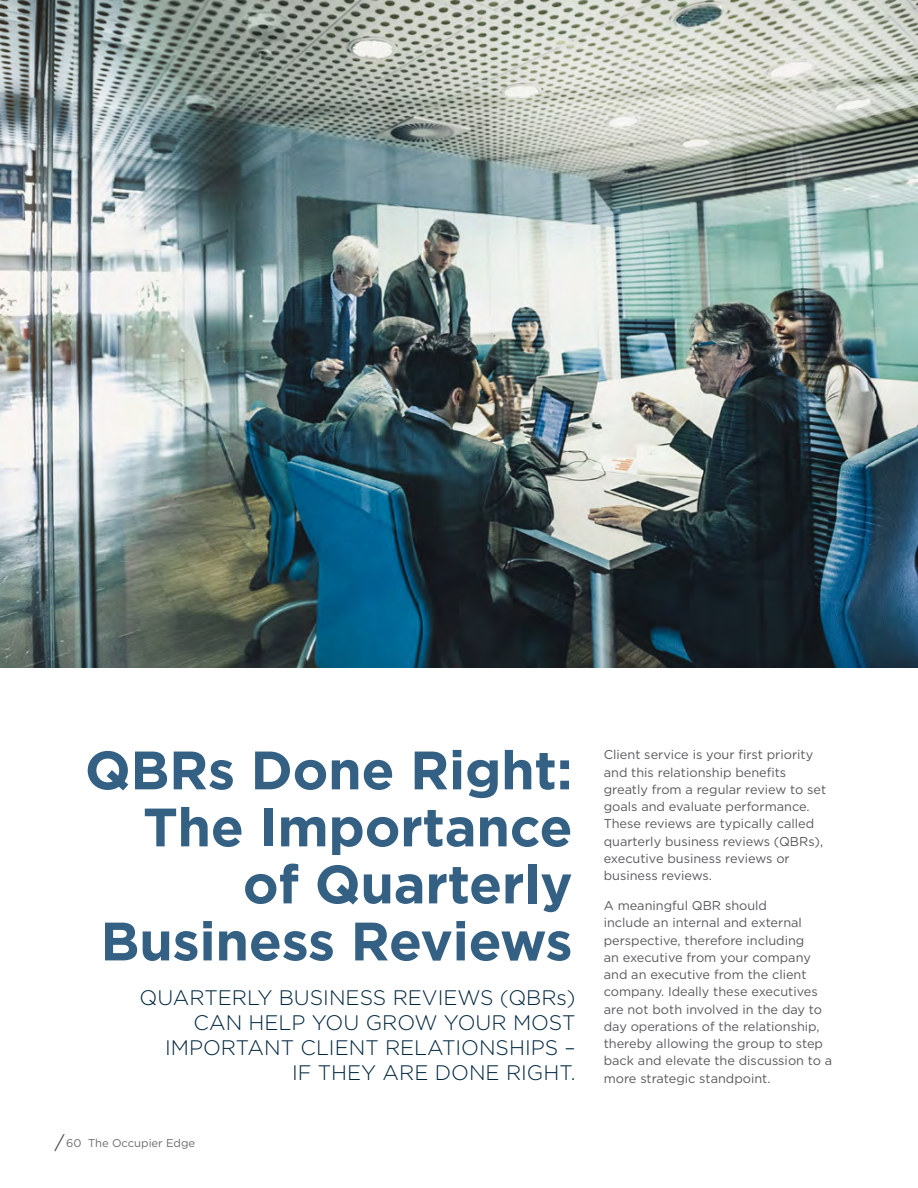
<style>
.page{position:relative;width:918px;height:1188px;background:#fff}
.page>*{position:absolute;margin:0;border:0;box-sizing:border-box;transform-origin:0 0}
.t1{font:700 54px/57px "Gotham";letter-spacing:-.005em;color:#336083;text-align:right}
.t2{font:300 21px/25.2px "Gotham";color:#00263d;text-align:right}
.t3{font:12.75px/17.2px "Gotham";color:#58595b}
.t4{font:11.25px "Gotham";color:#6a6c6d}
</style>
<div class="page">
<img style="left:0;top:0;width:918px;height:668px">
<svg style="left:54px;top:1134px;width:11px;height:18px"></svg>
<h1 class="t1" style="left:85px;top:741px;width:489px">QBRs Done Right:<br>The Importance of Quarterly<br>Business Reviews</h1>
<h2 class="t2" style="left:140px;top:984px;width:438px">QUARTERLY BUSINESS REVIEWS (QBRs)<br>CAN HELP YOU GROW YOUR MOST<br>IMPORTANT CLIENT RELATIONSHIPS –<br>IF THEY ARE DONE RIGHT.</h2>
<p class="t4" style="left:66px;top:1136px;width:131px">60 The Occupier Edge</p>
<p class="t3" style="left:604px;top:746px;width:224px">Client service is your first priority and this relationship benefits greatly from a regular review to set goals and evaluate performance.<br>These reviews are typically called quarterly business reviews (QBRs), executive business reviews or business reviews.</p>
<p class="t3" style="left:604px;top:897px;width:230px">A meaningful QBR should<br>include an internal and external perspective, therefore including<br>an executive from your company and an executive from the client company. Ideally these executives are not both involved in the day to day operations of the relationship, thereby allowing the group to step back and elevate the discussion to a more strategic standpoint.</p>
</div>
